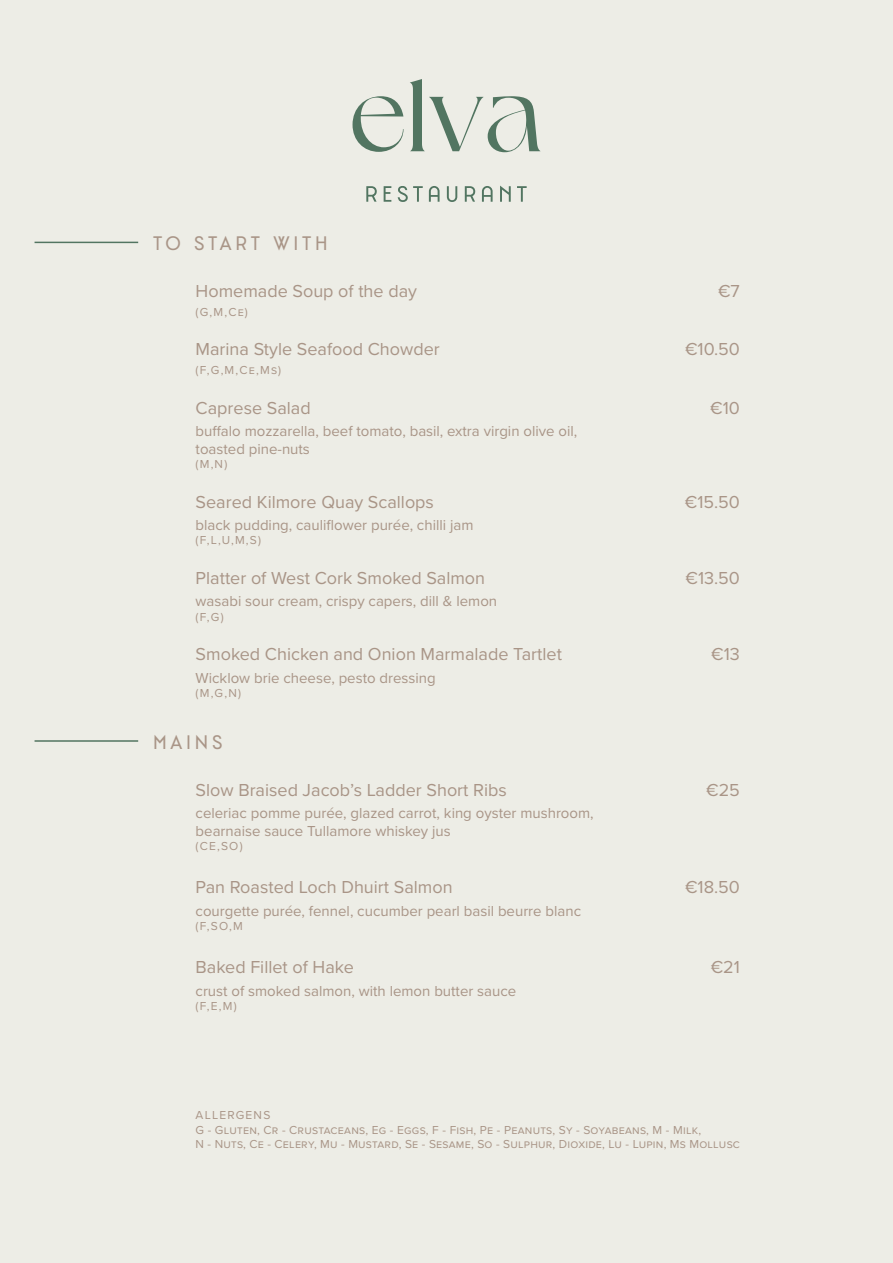
<style>
.page{position:relative;width:893px;height:1263px;background:#edede6}
.page>*{position:absolute;margin:0;border:0;box-sizing:border-box;transform-origin:0 0}
.t1{font:18px "Proxima Nova";color:#a99587}
.t2{font:18px "Catallina";letter-spacing:.21em;color:#a99587}
.t3{font:15px/18px "Proxima Nova";color:#a99587}
.t4{font:12px/14.4px "Proxima Nova";letter-spacing:.02em;color:#a99587}
</style>
<div class="page">
<svg style="left:353px;top:96px;width:51px;height:56px"></svg>
<svg style="left:410px;top:79px;width:130px;height:73px"></svg>
<svg style="left:366px;top:186px;width:161px;height:16px"></svg>
<hr style="left:35px;top:242px;width:103px;height:1px;background:#527561">
<hr style="left:35px;top:740px;width:103px;height:2px;background:#527561">
<p class="t2" style="left:153px;top:232px;width:176px">TO START WITH</p>
<p class="t1" style="left:196px;top:278px;width:223px">Homemade Soup of the day</p>
<p class="t1" style="left:718px;top:278px;width:23px">€7</p>
<p class="t4" style="left:196px;top:304px;width:54px">(G,M,Ce)</p>
<p class="t1" style="left:196px;top:336px;width:246px">Marina Style Seafood Chowder</p>
<p class="t1" style="left:685px;top:336px;width:56px">€10.50</p>
<p class="t4" style="left:196px;top:362px;width:87px">(F,G,M,Ce,Ms)</p>
<p class="t1" style="left:196px;top:394px;width:117px">Caprese Salad</p>
<p class="t1" style="left:710px;top:394px;width:31px">€10</p>
<p class="t3" style="left:196px;top:421px;width:383px">buffalo mozzarella, beef tomato, basil, extra virgin olive oil, toasted pine-nuts</p>
<p class="t4" style="left:196px;top:456px;width:33px">(M,N)</p>
<p class="t1" style="left:196px;top:488px;width:240px">Seared Kilmore Quay Scallops</p>
<p class="t1" style="left:685px;top:488px;width:57px">€15.50</p>
<p class="t3" style="left:196px;top:515px;width:279px">black pudding, cauliflower purée, chilli jam</p>
<p class="t4" style="left:196px;top:533px;width:67px">(F,L,U,M,S)</p>
<p class="t1" style="left:196px;top:565px;width:291px">Platter of West Cork Smoked Salmon</p>
<p class="t1" style="left:685px;top:565px;width:56px">€13.50</p>
<p class="t3" style="left:196px;top:592px;width:303px">wasabi sour cream, crispy capers, dill &amp; lemon</p>
<p class="t4" style="left:196px;top:609px;width:30px">(F,G)</p>
<p class="t1" style="left:196px;top:641px;width:368px">Smoked Chicken and Onion Marmalade Tartlet</p>
<p class="t1" style="left:711px;top:641px;width:30px">€13</p>
<p class="t3" style="left:196px;top:668px;width:242px">Wicklow brie cheese, pesto dressing</p>
<p class="t4" style="left:196px;top:685px;width:47px">(M,G,N)</p>
<p class="t2" style="left:153px;top:731px;width:71px">MAINS</p>
<p class="t1" style="left:196px;top:776px;width:313px">Slow Braised Jacob’s Ladder Short Ribs</p>
<p class="t1" style="left:706px;top:776px;width:35px">€25</p>
<p class="t3" style="left:196px;top:803px;width:400px">celeriac pomme purée, glazed carrot, king oyster mushroom, bearnaise sauce Tullamore whiskey jus</p>
<p class="t4" style="left:196px;top:838px;width:49px">(CE,SO)</p>
<p class="t1" style="left:196px;top:874px;width:259px">Pan Roasted Loch Dhuirt Salmon</p>
<p class="t1" style="left:685px;top:874px;width:56px">€18.50</p>
<p class="t3" style="left:196px;top:901px;width:387px">courgette purée, fennel, cucumber pearl basil beurre blanc</p>
<p class="t4" style="left:196px;top:918px;width:49px">(F,SO,M</p>
<p class="t1" style="left:196px;top:954px;width:160px">Baked Fillet of Hake</p>
<p class="t1" style="left:711px;top:954px;width:31px">€21</p>
<p class="t3" style="left:196px;top:981px;width:322px">crust of smoked salmon, with lemon butter sauce</p>
<p class="t4" style="left:196px;top:998px;width:43px">(F,E,M)</p>
<p class="t4" style="left:196px;top:1108px;width:546px">ALLERGENS<br>G - Gluten, Cr - Crustaceans, Eg - Eggs, F - Fish, Pe - Peanuts, Sy - Soyabeans, M - Milk,<br>N - Nuts, Ce - Celery, Mu - Mustard, Se - Sesame, So - Sulphur, Dioxide, Lu - Lupin, Ms Mollusc</p>
</div>
